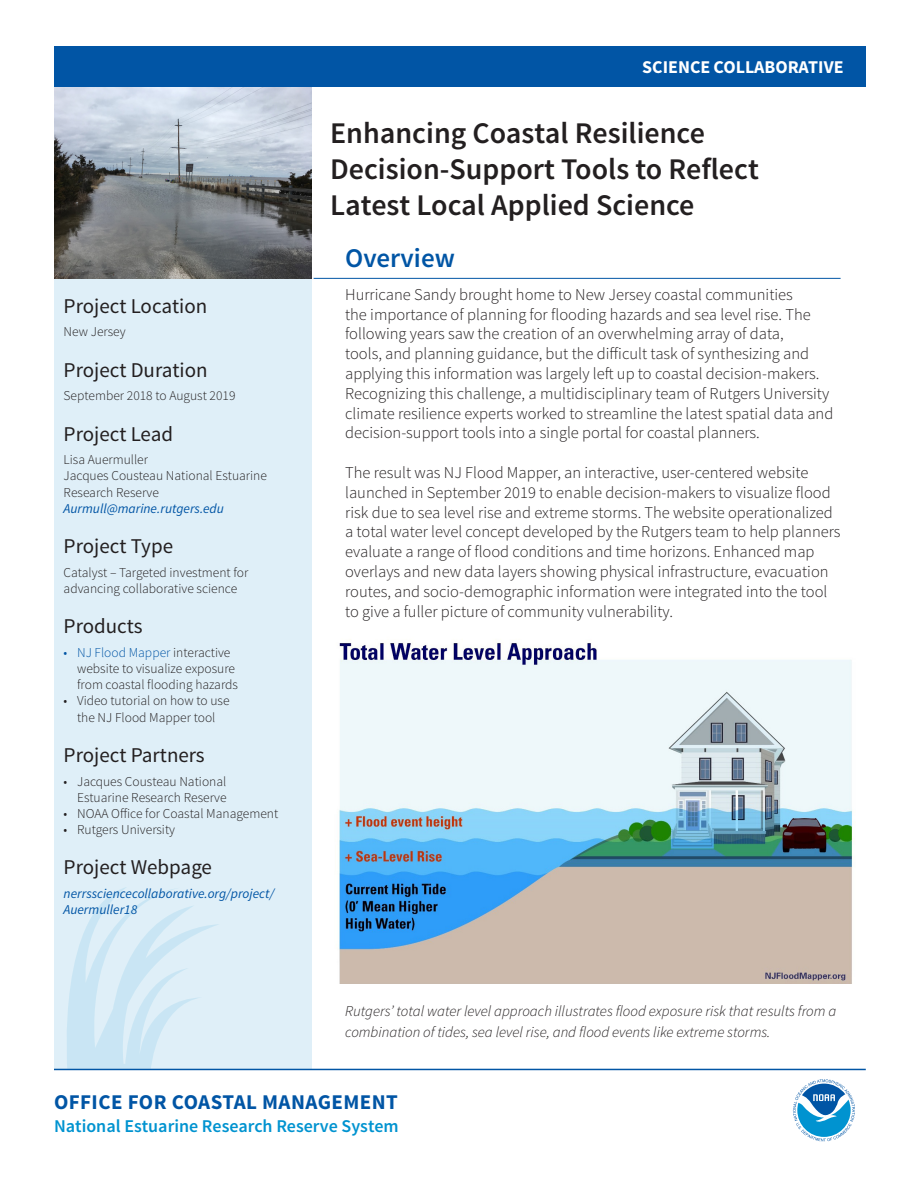
<style>
.page{position:relative;width:918px;height:1188px;background:#fff}
.page>*{position:absolute;margin:0;border:0;box-sizing:border-box;transform-origin:0 0}
.t1{font:600 30px/36px "Source Sans Pro";color:#231f20}
.t2{font:600 27px "Source Sans Pro";color:#0155a5}
.h2_side{font:21px "Source Sans Pro";color:#231f20}
.ocm{font:700 21px "Source Sans Pro";letter-spacing:.02em;color:#0155a5}
.nerrs{font:600 18px "Source Sans Pro";color:#0093d0}
.title_header{font:700 18px "Source Sans Pro";color:#fff}
.t3{font:300 16.5px/19.8px "Source Sans Pro";color:#231f20}
.t4{font:italic 300 15px/21px "Source Sans Pro";color:#231f20}
.ul_side{font:300 13.5px/16.2px "Source Sans Pro";color:#231f20}
.p_side{font:300 13.5px/16.2px "Source Sans Pro";color:#231f20}
.p_side-2{font:italic 13.5px/16.2px "Source Sans Pro";color:#0155a5}
.s1{color:#0155a5}
</style>
<div class="page">
<div style="left:54px;top:77px;width:258px;height:992px;background:#dfeff8"></div>
<div style="left:54px;top:46px;width:812px;height:41px;background:#0155a5"></div>
<hr style="left:314px;top:278px;width:527px;height:1px;background:#0155a5">
<svg style="left:65px;top:887px;width:155px;height:182px"></svg>
<hr style="left:54px;top:1069px;width:812px;height:1px;background:#0155a5">
<img style="left:54px;top:87px;width:258px;height:192px">
<svg style="left:793px;top:1079px;width:62px;height:62px"></svg>
<img style="left:339px;top:642px;width:514px;height:342px">
<p class="h2_side" style="left:64px;top:293px;width:145px">Project Location</p>
<p class="ul_side" style="left:64px;top:324px;width:64px">New Jersey</p>
<p class="h2_side" style="left:64px;top:357px;width:146px">Project Duration</p>
<p class="p_side" style="left:64px;top:388px;width:173px">September 2018 to August 2019</p>
<p class="h2_side" style="left:64px;top:421px;width:111px">Project Lead</p>
<p class="p_side" style="left:64px;top:452px;width:86px">Lisa Auermuller</p>
<p class="p_side" style="left:64px;top:468px;width:205px">Jacques Cousteau National Estuarine<br>Research Reserve</p>
<p class="p_side-2" style="left:64px;top:500px;width:162px">Aurmull@marine.rutgers.edu</p>
<p class="h2_side" style="left:64px;top:533px;width:111px">Project Type</p>
<p class="ul_side" style="left:64px;top:564px;width:186px">Catalyst – Targeted investment for advancing collaborative science</p>
<p class="h2_side" style="left:64px;top:613px;width:81px">Products</p>
<p class="ul_side" style="left:77px;top:644px;width:162px;text-indent:-14px"><span class="s1">• NJ Flood Mapper</span> interactive website to visualize exposure from coastal flooding hazards</p>
<p class="ul_side" style="left:64px;top:693px;width:167px;text-align:center">• Video tutorial on how to use the NJ Flood Mapper tool</p>
<p class="h2_side" style="left:64px;top:742px;width:143px">Project Partners</p>
<p class="ul_side" style="left:64px;top:773px;width:165px;text-align:right">• Jacques Cousteau National<br>Estuarine Research Reserve</p>
<p class="ul_side" style="left:64px;top:805px;width:216px">• NOAA Office for Coastal Management</p>
<p class="ul_side" style="left:64px;top:822px;width:113px">• Rutgers University</p>
<p class="h2_side" style="left:64px;top:854px;width:150px">Project Webpage</p>
<p class="p_side-2" style="left:64px;top:885px;width:212px">nerrssciencecollaborative.org/project/<br>Auermuller18</p>
<p class="title_header" style="left:642px;top:55px;width:203px">SCIENCE COLLABORATIVE</p>
<p class="t1" style="left:330px;top:116px;width:430px">Enhancing Coastal Resilience<br>Decision-Support Tools to Reflect<br>Latest Local Applied Science</p>
<p class="t2" style="left:345px;top:241px;width:111px">Overview</p>
<p class="t3" style="left:345px;top:285px;width:490px">Hurricane Sandy brought home to New Jersey coastal communities<br>the importance of planning for flooding hazards and sea level rise. The following years saw the creation of an overwhelming array of data,<br>tools, and planning guidance, but the difficult task of synthesizing and applying this information was largely left up to coastal decision-makers.<br>Recognizing this challenge, a multidisciplinary team of Rutgers University climate resilience experts worked to streamline the latest spatial data and decision-support tools into a single portal for coastal planners.</p>
<p class="t3" style="left:345px;top:463px;width:497px">The result was NJ Flood Mapper, an interactive, user-centered website launched in September 2019 to enable decision-makers to visualize flood risk due to sea level rise and extreme storms. The website operationalized a total water level concept developed by the Rutgers team to help planners evaluate a range of flood conditions and time horizons. Enhanced map overlays and new data layers showing physical infrastructure, evacuation routes, and socio-demographic information were integrated into the tool to give a fuller picture of community vulnerability.</p>
<p class="t4" style="left:345px;top:1000px;width:493px">Rutgers’ total water level approach illustrates flood exposure risk that results from a combination of tides, sea level rise, and flood events like extreme storms.</p>
<p class="ocm" style="left:54px;top:1088px;width:345px">OFFICE FOR COASTAL MANAGEMENT</p>
<p class="nerrs" style="left:54px;top:1115px;width:346px">National Estuarine Research Reserve System</p>
</div>
